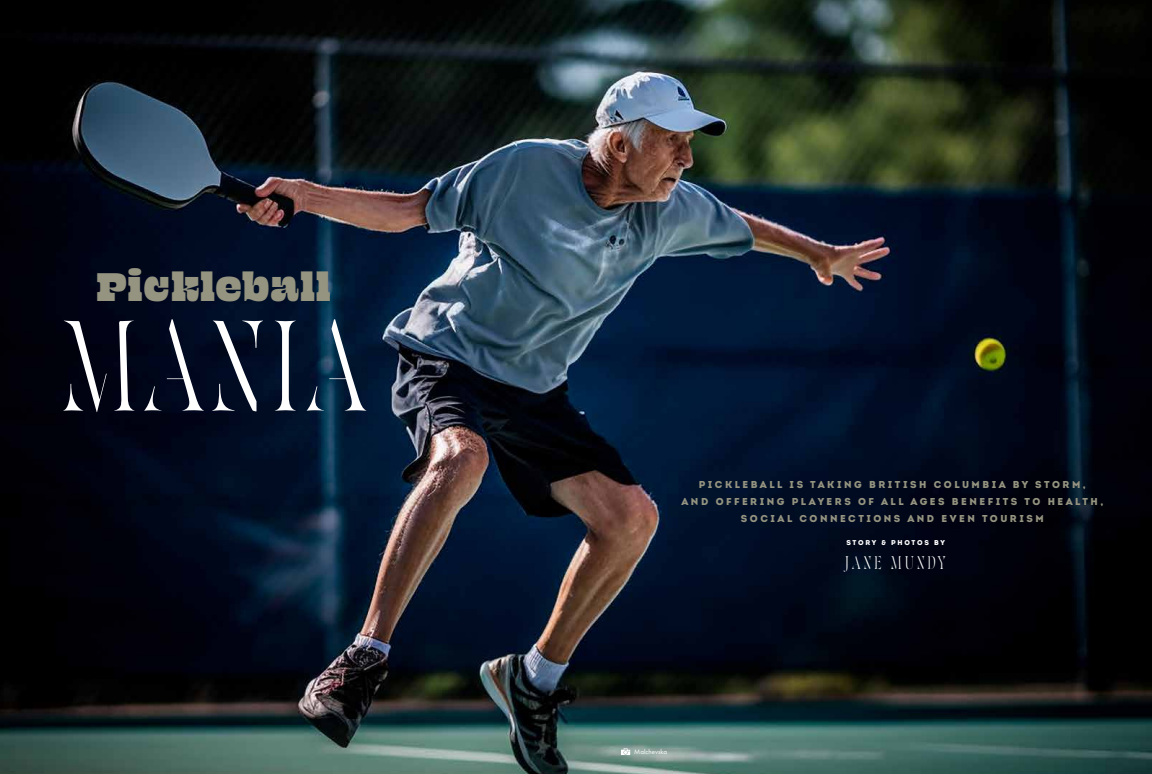
<style>
.page{position:relative;width:1152px;height:774px;background:#fff}
.page>*{position:absolute;margin:0;border:0;box-sizing:border-box;transform-origin:0 0}
.t1{font:105.2px "Norman Stencil";letter-spacing:.075em;color:#fff}
.t2{font:44.1px "Beastly 18 Point";letter-spacing:.02em;color:#959480}
.t3{font:15px "Norman Stencil";letter-spacing:.21em;color:#fff}
.t4{font:900 10px/17px "Intro";letter-spacing:.25em;color:#959480;text-align:center}
.t5{font:900 7px "Intro";letter-spacing:.24em;color:#fff}
.t6{font:7px "Futura PT";color:#fff}
</style>
<div class="page">
<img style="left:0;top:0;width:1152px;height:774px">
<svg style="left:621px;top:748px;width:9px;height:7px"></svg>
<h2 class="t2" style="left:96px;top:257px;width:236px">Pickleball</h2>
<h1 class="t1" style="left:61px;top:313px;width:306px">MANIA</h1>
<p class="t4" style="left:681px;top:476px;width:423px">PICKLEBALL IS TAKING BRITISH COLUMBIA BY STORM,<br>AND OFFERING PLAYERS OF ALL AGES BENEFITS TO HEALTH,<br>SOCIAL CONNECTIONS AND EVEN TOURISM</p>
<p class="t5" style="left:846px;top:538px;width:100px">STORY &amp; PHOTOS BY</p>
<h3 class="t3" style="left:845px;top:555px;width:102px">JANE MUNDY</h3>
<p class="t6" style="left:634px;top:748px;width:34px">Malchevska</p>
</div>
